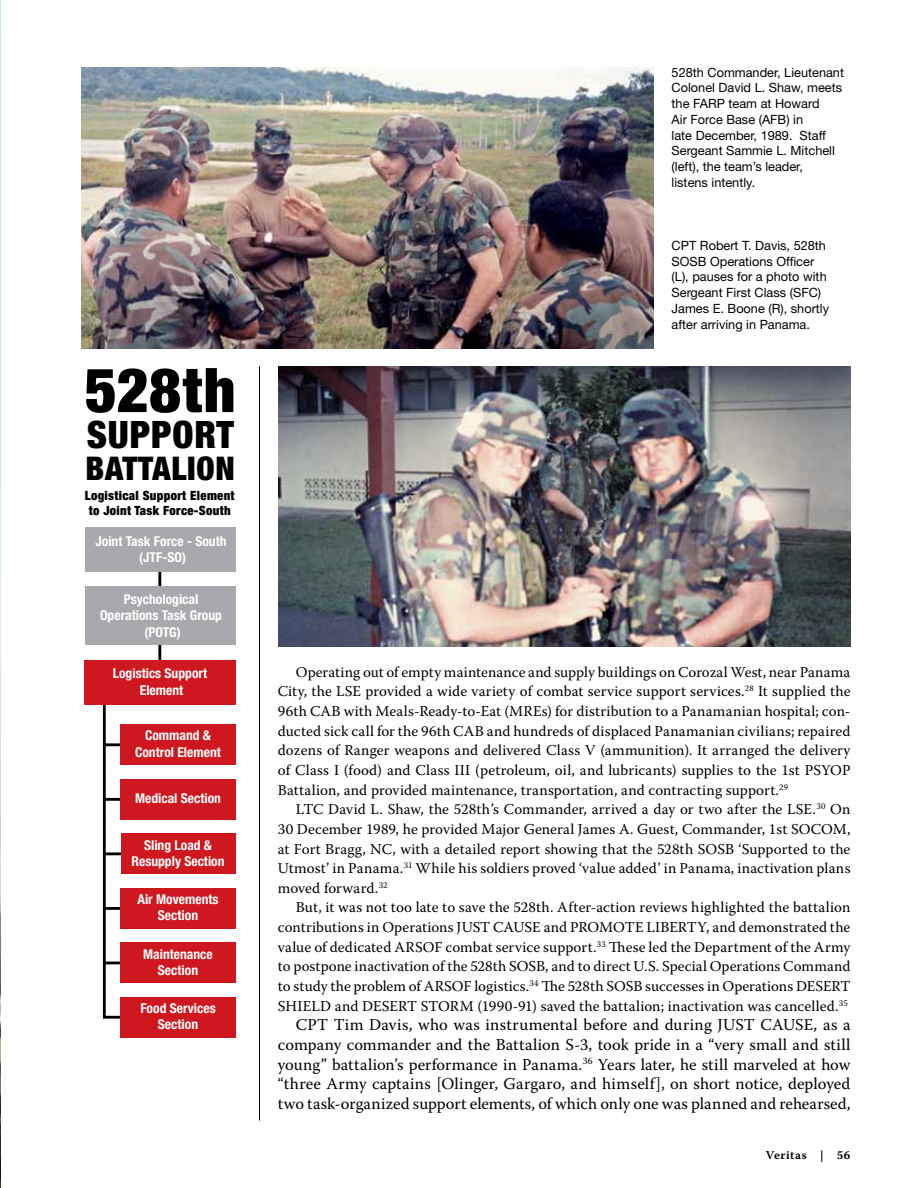
<style>
.page{position:relative;width:918px;height:1188px;background:#fff}
.page>*{position:absolute;margin:0;border:0;box-sizing:border-box;transform-origin:0 0}
.t1{font:900 condensed 61.65px "Helvetica Neue LT Std";letter-spacing:.015em;color:#000}
.t2{font:900 condensed 37.8px "Helvetica Neue LT Std";letter-spacing:.025em;color:#000}
.t3{font:900 condensed 32.7px "Helvetica Neue LT Std";letter-spacing:.025em;color:#000}
.t4{font:16.5px/19.6px "Warnock Pro";color:#000;text-align:justify}
.t5{font:15px/19.6px "Warnock Pro";letter-spacing:.015em;color:#000;text-align:justify}
.t6{font:700 condensed 13.65px/16.4px "Helvetica Neue LT Std";color:#fff;text-align:center}
.t7{font:12.75px/15.8px "Helvetica Neue LT Std";color:#000}
.t8{font:900 condensed 12.75px/15.3px "Helvetica Neue LT Std";letter-spacing:.025em;color:#000;text-align:center}
.t9{font:12px "Warnock Pro Semibold Capt";letter-spacing:.04em;color:#000}
</style>
<div class="page">
<hr style="left:0;top:0;width:1px;height:1188px;background:#caebfb">
<img style="left:0;top:751px;width:1px;height:437px">
<hr style="left:259px;top:366px;width:1px;height:755px;background:#000">
<hr style="left:158px;top:540px;width:3px;height:132px;background:#000">
<svg style="left:102px;top:705px;width:19px;height:314px"></svg>
<div style="left:86px;top:527px;width:150px;height:45px;background:#a7a9ac"></div>
<div style="left:120px;top:724px;width:116px;height:41px;background:#ce171e"></div>
<div style="left:120px;top:779px;width:116px;height:41px;background:#ce171e"></div>
<div style="left:121px;top:833px;width:114px;height:41px;background:#ce171e"></div>
<div style="left:120px;top:888px;width:116px;height:41px;background:#ce171e"></div>
<div style="left:86px;top:586px;width:150px;height:58px;background:#a7a9ac"></div>
<div style="left:84px;top:660px;width:152px;height:45px;background:#ce171e"></div>
<div style="left:120px;top:942px;width:116px;height:41px;background:#ce171e"></div>
<div style="left:120px;top:997px;width:116px;height:41px;background:#ce171e"></div>
<img style="left:81px;top:68px;width:573px;height:280px">
<img style="left:278px;top:366px;width:572px;height:281px">
<h1 class="t1" style="left:85px;top:352px;width:152px">528th</h1>
<h2 class="t2" style="left:87px;top:411px;width:149px">SUPPORT</h2>
<h3 class="t3" style="left:86px;top:448px;width:151px">BATTALION</h3>
<p class="t8" style="left:85px;top:487px;width:151px">Logistical Support Element to Joint Task Force-South</p>
<p class="t6" style="left:96px;top:532px;width:133px">Joint Task Force - South (JTF-SO)</p>
<p class="t6" style="left:100px;top:591px;width:124px">Psychological<br>Operations Task Group (POTG)</p>
<p class="t6" style="left:113px;top:665px;width:96px">Logistics Support<br>Element</p>
<p class="t6" style="left:135px;top:727px;width:87px">Command &amp;<br>Control Element</p>
<p class="t6" style="left:135px;top:790px;width:88px">Medical Section</p>
<p class="t6" style="left:131px;top:837px;width:95px">Sling Load &amp;<br>Resupply Section</p>
<p class="t6" style="left:137px;top:891px;width:83px">Air Movements<br>Section</p>
<p class="t6" style="left:143px;top:945px;width:71px">Maintenance<br>Section</p>
<p class="t6" style="left:140px;top:1000px;width:77px">Food Services<br>Section</p>
<p class="t7" style="left:672px;top:64px;width:174px">528th Commander, Lieutenant<br>Colonel David L. Shaw, meets the FARP team at Howard<br>Air Force Base (AFB) in<br>late December, 1989. Staff<br>Sergeant Sammie L. Mitchell (left), the team’s leader,<br>listens intently.</p>
<p class="t7" style="left:672px;top:237px;width:159px">CPT Robert T. Davis, 528th<br>SOSB Operations Officer (L), pauses for a photo with<br>Sergeant First Class (SFC)<br>James E. Boone (R), shortly after arriving in Panama.</p>
<p class="t5" style="left:278px;top:662px;width:574px;text-indent:18px">Operating out of empty maintenance and supply buildings on Corozal West, near Panama City, the LSE provided a wide variety of combat service support services.<sup>28</sup> It supplied the 96th CAB with Meals-Ready-to-Eat (MREs) for distribution to a Panamanian hospital; con&shy;ducted sick call for the 96th CAB and hundreds of displaced Panamanian civilians; repaired dozens of Ranger weapons and delivered Class V (ammunition). It arranged the delivery of Class I (food) and Class III (petroleum, oil, and lubricants) supplies to the 1st PSYOP Battalion, and provided maintenance, transportation, and contracting support.<sup>29</sup></p>
<p class="t5" style="left:278px;top:799px;width:574px;text-indent:18px">LTC David L. Shaw, the 528th’s Commander, arrived a day or two after the LSE.<sup>30</sup> On 30 December 1989, he provided Major General James A. Guest, Commander, 1st SOCOM, at Fort Bragg, NC, with a detailed report showing that the 528th SOSB ‘Supported to the Utmost’ in Panama.<sup>31</sup> While his soldiers proved ‘value added’ in Panama, inactivation plans moved forward.<sup>32</sup></p>
<p class="t5" style="left:278px;top:897px;width:574px;text-indent:18px">But, it was not too late to save the 528th. After-action reviews highlighted the battalion contributions in Operations JUST CAUSE and PROMOTE LIBERTY, and demonstrated the value of dedicated ARSOF combat service support.<sup>33</sup> These led the Department of the Army to postpone inactivation of the 528th SOSB, and to direct U.S. Special Operations Command to study the problem of ARSOF logistics.<sup>34</sup> The 528th SOSB successes in Operations DESERT SHIELD and DESERT STORM (1990-91) saved the battalion; inactivation was cancelled.<sup>35</sup></p>
<p class="t4" style="left:278px;top:1015px;width:574px;text-indent:18px">CPT Tim Davis, who was instrumental before and during JUST CAUSE, as a company commander and the Battalion S-3, took pride in a “very small and still young” battalion’s performance in Panama.<sup>36</sup> Years later, he still marveled at how “three Army captains [Olinger, Gargaro, and himself], on short notice, deployed two task-organized support elements, of which only one was planned and rehearsed,</p>
<p class="t9" style="left:766px;top:1148px;width:86px">Veritas | 56</p>
</div>
